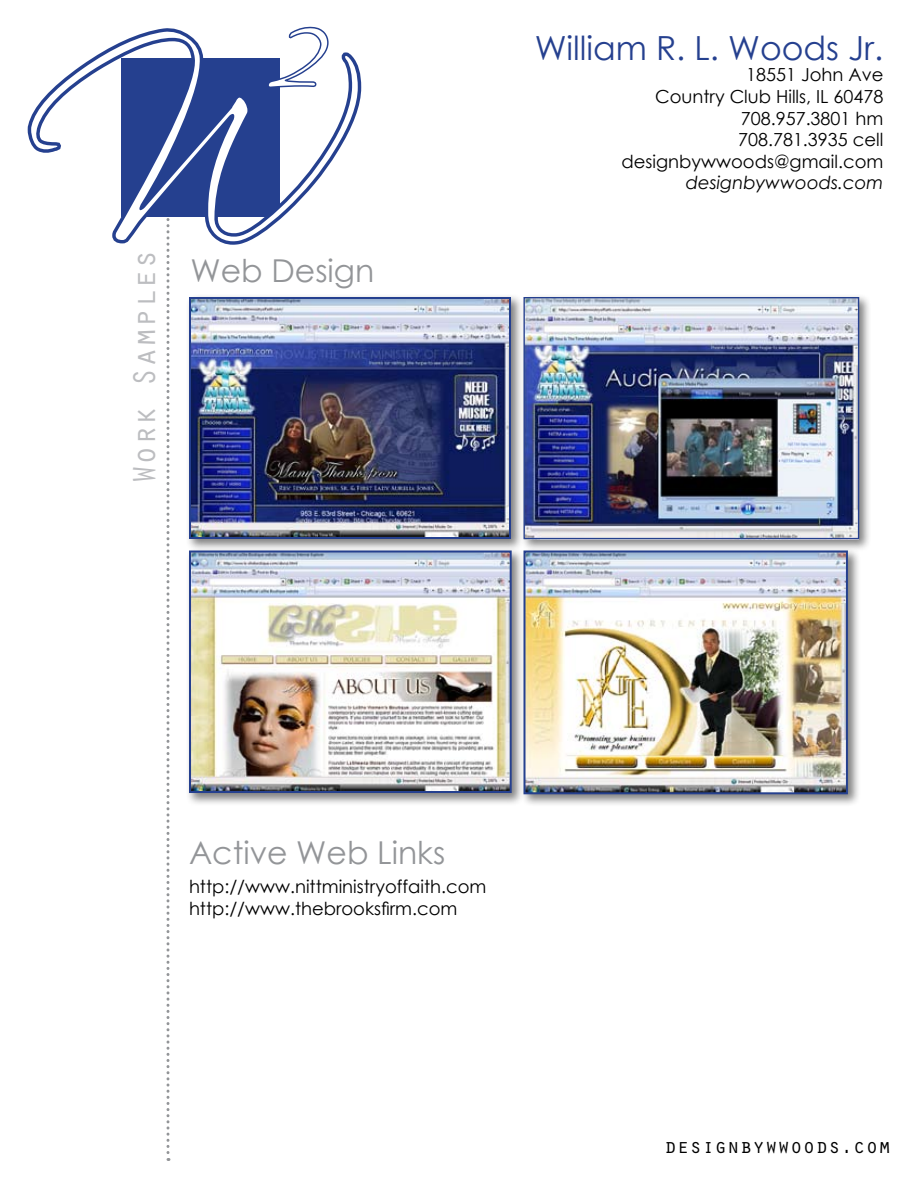
<style>
.page{position:relative;width:918px;height:1188px;background:#fff}
.page>*{position:absolute;margin:0;border:0;box-sizing:border-box;transform-origin:0 0}
.t1{font:257.85px "Scriptina";color:#fff}
.t2{font:110.55px "Scriptina";color:#fff}
.t3{font:33.15px "Century Gothic";color:#25408f}
.t4{font:32.55px "Orator Std";color:#bcbdc0}
.t5{font:31.5px "Century Gothic";color:#939598}
.t6{font:21px "Orator Std";color:#000}
.t7{font:18px/21.6px "Century Gothic";color:#000;text-align:right}
.t8{font:italic 18px "Century Gothic";color:#000}
</style>
<div class="page">
<svg style="left:166px;top:249px;width:4px;height:912px"></svg>
<svg style="left:27px;top:28px;width:335px;height:221px"></svg>
<svg style="left:266px;top:26px;width:64px;height:64px"></svg>
<div style="left:186px;top:547px;width:345px;height:266px;background:#000;opacity:.5"></div>
<img style="left:192px;top:558px;width:317px;height:232px">
<div style="left:189px;top:550px;width:323px;height:243px;border:2px solid #25408f"></div>
<div style="left:186px;top:294px;width:344px;height:264px;background:#000;opacity:.5"></div>
<img style="left:192px;top:300px;width:316px;height:236px">
<div style="left:189px;top:297px;width:322px;height:242px;border:2px solid #25408f"></div>
<div style="left:520px;top:547px;width:348px;height:266px;background:#000;opacity:.5"></div>
<img style="left:527px;top:559px;width:318px;height:232px">
<div style="left:524px;top:550px;width:324px;height:244px;border:2px solid #25408f"></div>
<div style="left:520px;top:294px;width:359px;height:265px;background:#000;opacity:.5"></div>
<img style="left:524px;top:299px;width:335px;height:241px">
<div style="left:523px;top:297px;width:336px;height:242px;border:1px solid #25408f"></div>
<h2 class="t2" style="left:269px;top:-17px;width:56px">2</h2>
<h1 class="t1" style="left:27px;top:-1px;width:284px">W</h1>
<h3 class="t4" style="left:121px;top:484px;width:236px;rotate:-90deg">Work Samples</h3>
<h3 class="t5" style="left:190px;top:248px;width:185px">Web Design</h3>
<h3 class="t3" style="left:535px;top:25px;width:350px">William R. L. Woods Jr.</h3>
<p class="t7" style="left:622px;top:64px;width:263px">18551 John Ave<br>Country Club Hills, IL 60478<br>708.957.3801 hm<br>708.781.3935 cell designbywwoods@gmail.com</p>
<p class="t8" style="left:686px;top:170px;width:199px">designbywwoods.com</p>
<h3 class="t5" style="left:189px;top:830px;width:258px">Active Web Links</h3>
<p class="t7" style="left:189px;top:876px;width:299px;text-align:left">http://www.nittministryoffaith.com http://www.thebrooksfirm.com</p>
<p class="t6" style="left:664px;top:1131px;width:228px">designbywwoods.com</p>
</div>
